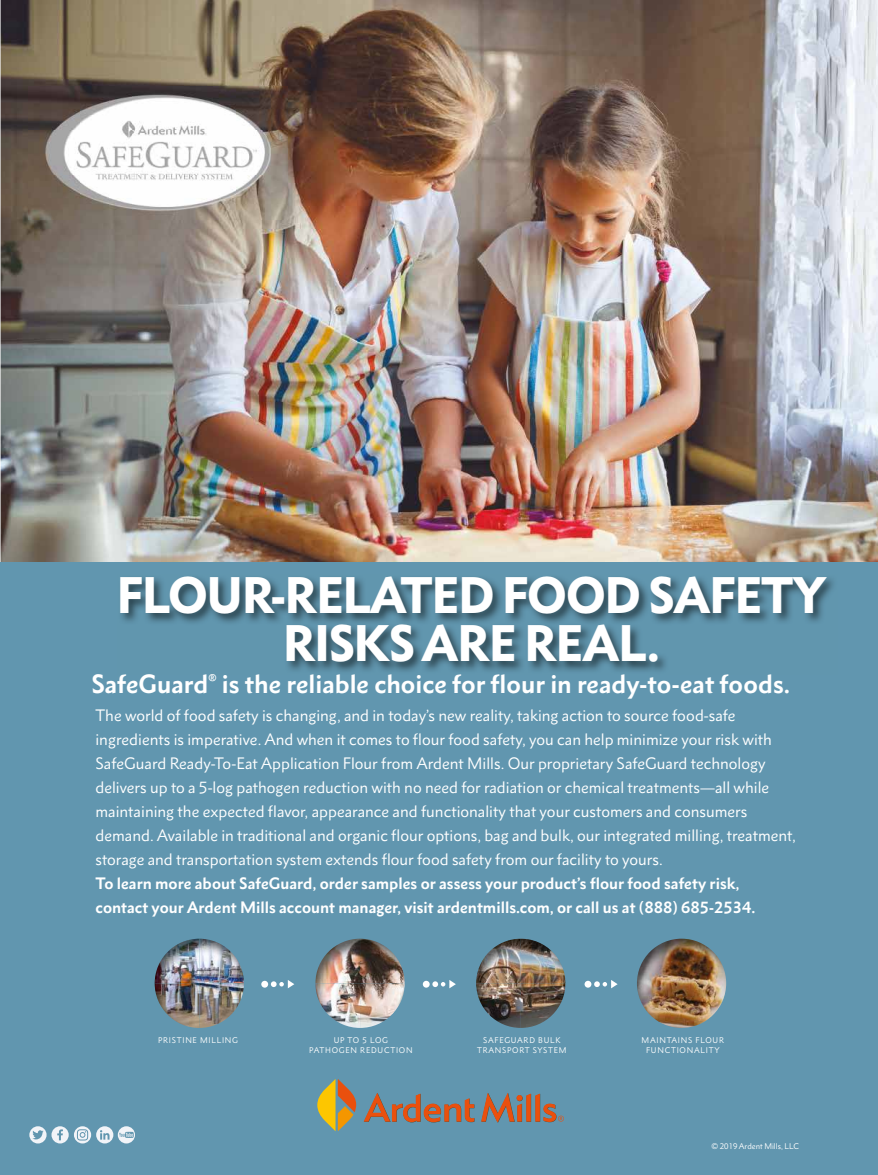
<style>
.page{position:relative;width:878px;height:1175px;background:#fff}
.page>*{position:absolute;margin:0;border:0;box-sizing:border-box;transform-origin:0 0}
.t1{font:900 46.5px/48px "Metro Nova Pro";letter-spacing:-.03em;color:#fff;text-align:center}
.t2{font:700 24px "Metro Nova Pro";color:#fff}
.t3{font:15px/24px "Metro Nova Pro";color:#fff}
.t4{font:700 15px/24px "Metro Nova Pro";color:#fff}
.t5{font:7.5px/10.1px "Metro Nova Pro";letter-spacing:.1em;color:#fff;text-align:center}
.t6{font:7.5px "Metro Nova Pro";color:#fff}
</style>
<div class="page">
<img style="left:1px;top:0;width:877px;height:562px">
<div style="left:1px;top:562px;width:877px;height:612px;background:#6196af"></div>
<img style="left:315px;top:938px;width:89px;height:89px">
<img style="left:155px;top:938px;width:89px;height:89px">
<img style="left:637px;top:938px;width:89px;height:89px;border-radius:45px">
<img style="left:476px;top:938px;width:89px;height:89px">
<div style="left:261px;top:980px;width:7px;height:7px;background:#fff;border-radius:50%"></div>
<svg style="left:271px;top:980px;width:23px;height:8px"></svg>
<div style="left:423px;top:980px;width:6px;height:7px;background:#fff;border-radius:50%"></div>
<svg style="left:432px;top:980px;width:24px;height:8px"></svg>
<svg style="left:584px;top:980px;width:7px;height:7px"></svg>
<svg style="left:594px;top:980px;width:23px;height:8px"></svg>
<svg style="left:29px;top:1126px;width:106px;height:17px"></svg>
<svg style="left:317px;top:1079px;width:39px;height:52px"></svg>
<svg style="left:363px;top:1093px;width:111px;height:29px"></svg>
<svg style="left:481px;top:1093px;width:83px;height:29px"></svg>
<img style="left:121px;top:577px;width:713px;height:95px">
<img style="left:29px;top:86px;width:259px;height:133px">
<h1 class="t1" style="left:117px;top:571px;width:711px">FLOUR-RELATED FOOD SAFETY<br>RISKS ARE REAL.</h1>
<h2 class="t2" style="left:91px;top:668px;width:700px">SafeGuard<sup>®</sup> is the reliable choice for flour in ready-to-eat foods.</h2>
<p class="t3" style="left:95px;top:703px;width:701px">The world of food safety is changing, and in today’s new reality, taking action to source food-safe ingredients is imperative. And when it comes to flour food safety, you can help minimize your risk with SafeGuard Ready-To-Eat Application Flour from Ardent Mills. Our proprietary SafeGuard technology delivers up to a 5-log pathogen reduction with no need for radiation or chemical treatments—all while maintaining the expected flavor, appearance and functionality that your customers and consumers demand. Available in traditional and organic flour options, bag and bulk, our integrated milling, treatment, storage and transportation system extends flour food safety from our facility to yours.</p>
<p class="t4" style="left:95px;top:871px;width:661px">To learn more about SafeGuard, order samples or assess your product’s flour food safety risk, contact your Ardent Mills account manager, visit ardentmills.com, or call us at (888) 685-2534.</p>
<p class="t5" style="left:158px;top:1035px;width:82px">PRISTINE MILLING</p>
<p class="t5" style="left:309px;top:1035px;width:105px">UP TO 5 LOG<br>PATHOGEN REDUCTION</p>
<p class="t5" style="left:477px;top:1035px;width:91px">SAFEGUARD BULK<br>TRANSPORT SYSTEM</p>
<p class="t5" style="left:641px;top:1035px;width:84px">MAINTAINS FLOUR<br>FUNCTIONALITY</p>
<p class="t6" style="left:711px;top:1141px;width:89px">© 2019 Ardent Mills, LLC</p>
</div>
